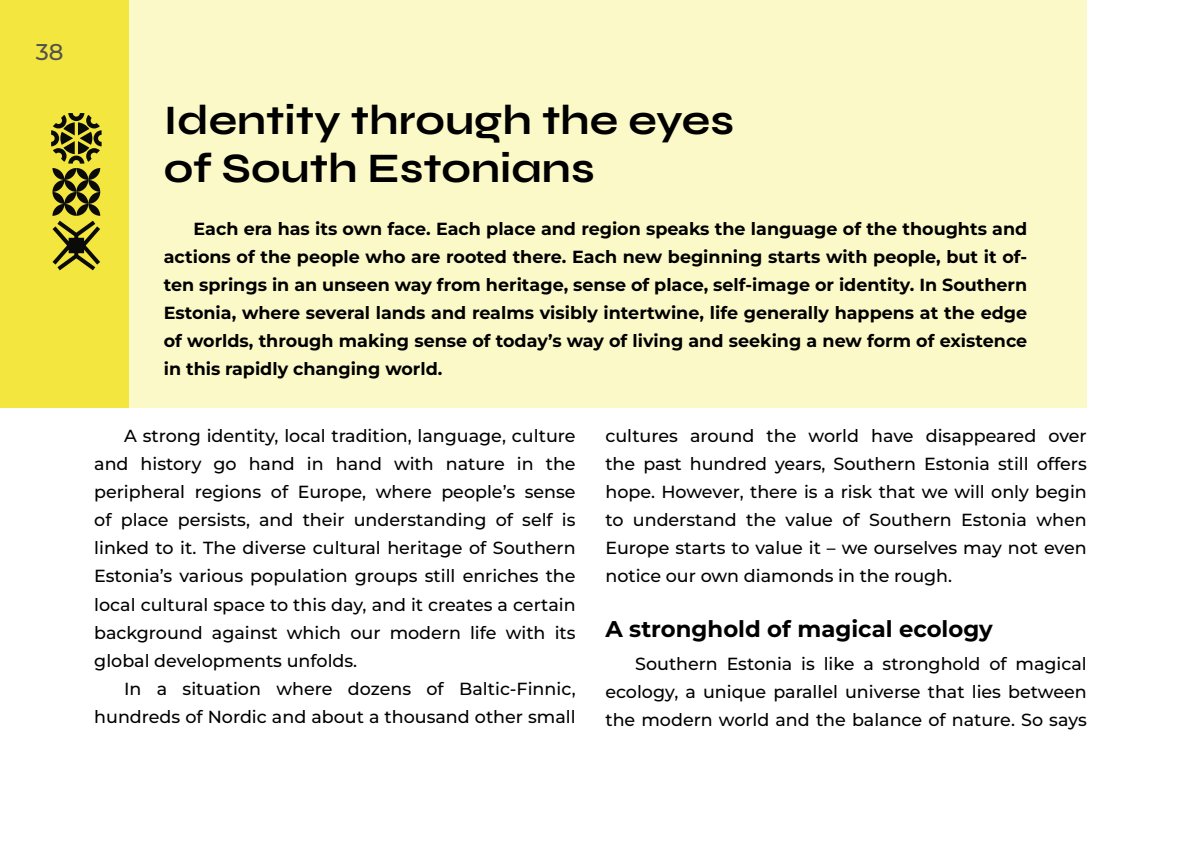
<style>
.page{position:relative;width:1191px;height:844px;background:#fff}
.page>*{position:absolute;margin:0;border:0;box-sizing:border-box;transform-origin:0 0}
.t1{font:700 42px/47.2px "Syne";color:#000}
.t2{font:700 22.75px "Montserrat";color:#000}
.t3{font:500 22.75px "Montserrat";color:#525251}
.t4{font:500 17.5px/28px "Montserrat";color:#000;text-align:justify}
.t5{font:700 17.5px/28px "Montserrat";color:#000;text-align:justify}
</style>
<div class="page">
<div style="left:0;top:0;width:1086px;height:407px;background:#fcf9c8"></div>
<div style="left:0;top:0;width:128px;height:407px;background:#f3e63e"></div>
<svg style="left:51px;top:113px;width:51px;height:157px"></svg>
<h2 class="t3" style="left:36px;top:37px;width:29px">38</h2>
<h1 class="t1" style="left:164px;top:96px;width:572px">Identity through the eyes of South Estonians</h1>
<p class="t5" style="left:164px;top:214px;width:865px;text-indent:30px">Each era has its own face. Each place and region speaks the language of the thoughts and actions of the people who are rooted there. Each new beginning starts with people, but it of&shy;ten springs in an unseen way from heritage, sense of place, self-image or identity. In Southern Estonia, where several lands and realms visibly intertwine, life generally happens at the edge of worlds, through making sense of today’s way of living and seeking a new form of existence in this rapidly changing world.</p>
<p class="t4" style="left:94px;top:421px;width:483px;text-indent:30px">A strong identity, local tradition, language, culture and history go hand in hand with nature in the peripheral regions of Europe, where people’s sense of place persists, and their understanding of self is linked to it. The diverse cultural heritage of Southern Estonia’s various population groups still enriches the local cultural space to this day, and it creates a certain background against which our modern life with its global developments unfolds.</p>
<p class="t4" style="left:94px;top:673px;width:483px;text-align:right">In a situation where dozens of Baltic-Finnic, hundreds of Nordic and about a thousand other small</p>
<p class="t4" style="left:605px;top:421px;width:483px">cultures around the world have disappeared over the past hundred years, Southern Estonia still offers hope. However, there is a risk that we will only begin to understand the value of Southern Estonia when Europe starts to value it – we ourselves may not even notice our own diamonds in the rough.</p>
<h2 class="t2" style="left:605px;top:613px;width:389px">A stronghold of magical ecology</h2>
<p class="t4" style="left:605px;top:649px;width:483px;text-indent:30px">Southern Estonia is like a stronghold of magical ecology, a unique parallel universe that lies between the modern world and the balance of nature. So says</p>
</div>
